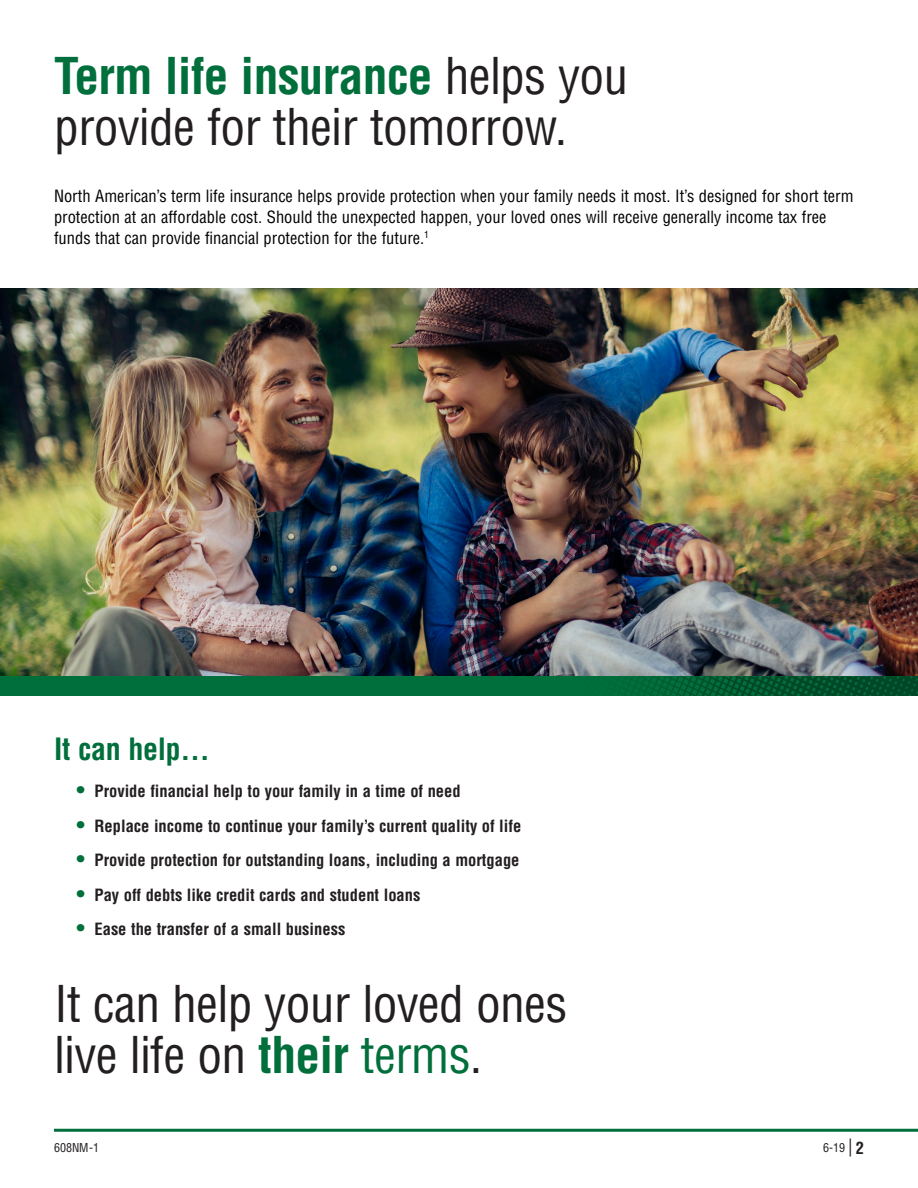
<style>
.page{position:relative;width:918px;height:1188px;background:#fff}
.page>*{position:absolute;margin:0;border:0;box-sizing:border-box;transform-origin:0 0}
.Headline{font:condensed 49.5px "Helvetica";letter-spacing:-.015em;color:#231f20}
.Headline-2{font:700 condensed 49.5px "Helvetica";letter-spacing:-.015em;color:#006f3c}
.Call_to_Action{font:700 condensed 30px "Helvetica";letter-spacing:-.01em;color:#006f3c}
.Body_Copy{font:condensed 16.5px/21px "Helvetica";color:#000}
.t1{font:700 condensed 16.5px "Helvetica";color:#231f20}
.t2{font:condensed 12px "Helvetica";color:#231f20}
.s1{font-weight:400;color:#231f20}
.s2{font-size:19.5px;color:#006f3c}
.s3{font-weight:700;color:#006f3c}
.s4{color:#006f3c}
.s5{font-size:18px}
.s6{font-weight:700;font-size:16.5px}
</style>
<div class="page">
<hr style="left:54px;top:1129px;width:864px;height:3px;background:#006f3c">
<img style="left:0;top:288px;width:918px;height:388px">
<div style="left:0;top:676px;width:918px;height:20px;background:#006f3c"></div>
<svg style="left:621px;top:676px;width:297px;height:20px"></svg>
<p class="Headline-2" style="left:54px;top:44px;width:576px">Term life insurance <span class="s1">helps you</span></p>
<p class="Headline" style="left:54px;top:96px;width:515px">provide for their tomorrow.</p>
<p class="Body_Copy" style="left:54px;top:185px;width:801px">North American’s term life insurance helps provide protection when your family needs it most. It’s designed for short term protection at an affordable cost. Should the unexpected happen, your loved ones will receive generally income tax free funds that can provide financial protection for the future.<sup>1</sup></p>
<p class="Call_to_Action" style="left:54px;top:731px;width:157px">It can help...</p>
<p class="t1" style="left:76px;top:781px;width:386px"><span class="s2">•</span> Provide financial help to your family in a time of need</p>
<p class="t1" style="left:76px;top:815px;width:446px"><span class="s2">•</span> Replace income to continue your family’s current quality of life</p>
<p class="t1" style="left:76px;top:850px;width:445px"><span class="s2">•</span> Provide protection for outstanding loans, including a mortgage</p>
<p class="t1" style="left:76px;top:884px;width:345px"><span class="s2">•</span> Pay off debts like credit cards and student loans</p>
<p class="t1" style="left:76px;top:919px;width:270px"><span class="s2">•</span> Ease the transfer of a small business</p>
<p class="Headline" style="left:54px;top:973px;width:515px">It can help your loved ones</p>
<p class="Headline" style="left:54px;top:1024px;width:430px">live life on <span class="s3">their</span> <span class="s4">terms</span>.</p>
<p class="t2" style="left:54px;top:1140px;width:47px">608NM-1</p>
<p class="t2" style="left:823px;top:1140px;width:42px">6-19 <span class="s5">|</span> <span class="s6">2</span></p>
</div>
